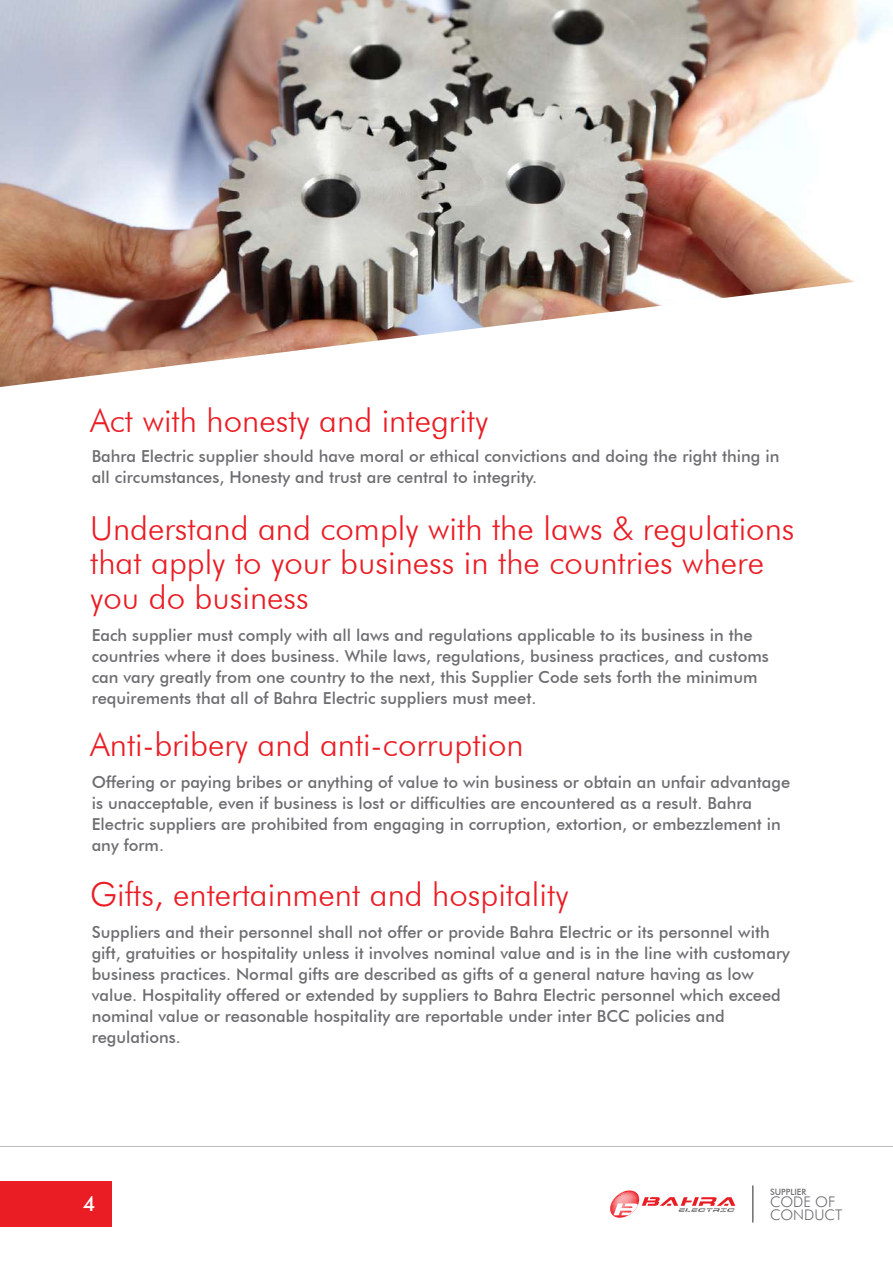
<style>
.page{position:relative;width:893px;height:1263px;background:#fff}
.page>*{position:absolute;margin:0;border:0;box-sizing:border-box;transform-origin:0 0}
.t1{font:300 33px/34.5px "Futura BT";color:#ea1c24}
.t2{font:500 21px "Futura BT";color:#fff}
.t3{font:500 16.5px/21px "Futura BT";color:#6d6e71}
.t4{font:300 14.7px/12.3px "Futura BT";color:#6d6e71}
.t5{font:500 8.7px "Futura BT";color:#6d6e71}
</style>
<div class="page">
<img style="left:0;top:0;width:893px;height:387px">
<hr style="left:752px;top:1185px;width:2px;height:37px;background:#6d6e71">
<hr style="left:0;top:1146px;width:893px;height:1px;background:#b9bbbd">
<div style="left:0;top:1182px;width:111px;height:45px;background:#ea1c24"></div>
<svg style="left:610px;top:1190px;width:125px;height:28px"></svg>
<h1 class="t1" style="left:90px;top:402px;width:400px">Act with honesty and integrity</h1>
<p class="t3" style="left:92px;top:446px;width:689px">Bahra Electric supplier should have moral or ethical convictions and doing the right thing in all circumstances, Honesty and trust are central to integrity.</p>
<h1 class="t1" style="left:90px;top:510px;width:706px">Understand and comply with the laws &amp; regulations that apply to your business in the countries where you do business</h1>
<p class="t3" style="left:92px;top:624px;width:679px">Each supplier must comply with all laws and regulations applicable to its business in the countries where it does business. While laws, regulations, business practices, and customs can vary greatly from one country to the next, this Supplier Code sets forth the minimum requirements that all of Bahra Electric suppliers must meet.</p>
<h1 class="t1" style="left:90px;top:727px;width:435px">Anti-bribery and anti-corruption</h1>
<p class="t3" style="left:92px;top:772px;width:700px">Offering or paying bribes or anything of value to win business or obtain an unfair advantage is unacceptable, even if business is lost or difficulties are encountered as a result. Bahra Electric suppliers are prohibited from engaging in corruption, extortion, or embezzlement in any form.</p>
<h1 class="t1" style="left:90px;top:877px;width:480px">Gifts, entertainment and hospitality</h1>
<p class="t3" style="left:92px;top:922px;width:700px">Suppliers and their personnel shall not offer or provide Bahra Electric or its personnel with gift, gratuities or hospitality unless it involves nominal value and is in the line with customary business practices. Normal gifts are described as gifts of a general nature having as low value. Hospitality offered or extended by suppliers to Bahra Electric personnel which exceed nominal value or reasonable hospitality are reportable under inter BCC policies and regulations.</p>
<p class="t2" style="left:83px;top:1190px;width:14px">4</p>
<p class="t5" style="left:770px;top:1186px;width:38px">SUPPLIER</p>
<p class="t4" style="left:770px;top:1196px;width:74px">CODE OF<br>CONDUCT</p>
</div>
